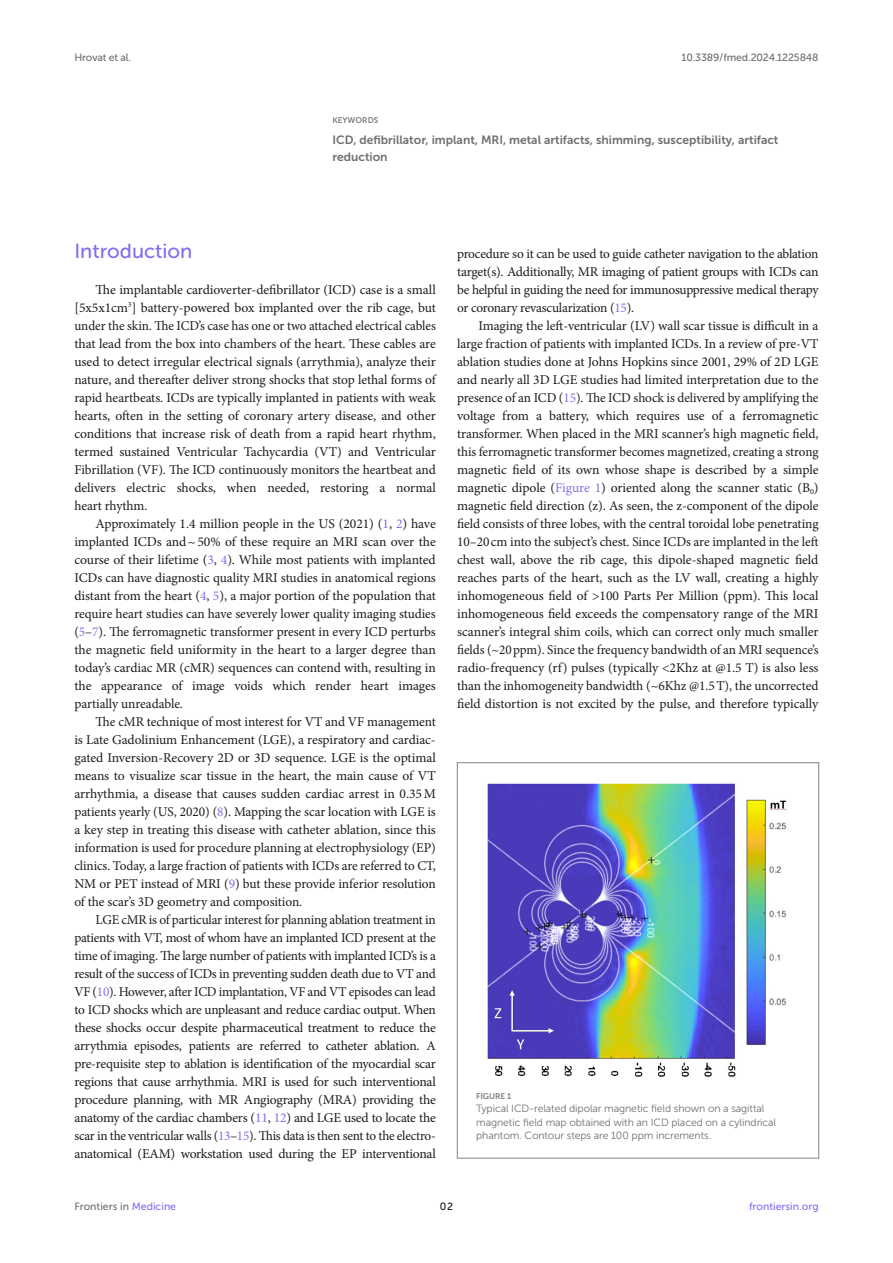
<style>
.page{position:relative;width:893px;height:1263px;background:#fff}
.page>*{position:absolute;margin:0;border:0;box-sizing:border-box;transform-origin:0 0}
.HEAD_1{font:20.25px "Museo Sans 500";color:#856df0}
.TEXT{font:13.5px/18px "Minion Pro";letter-spacing:-.015em;color:#1b1c1b;text-align:justify}
.TEXT_FLUSH{font:13.5px/18px "Minion Pro";letter-spacing:-.005em;color:#1b1c1b;text-align:justify}
.KEYWORD{font:12px/16.5px "Museo Sans 700";color:#706f70}
.FIG_LEG{font:10.5px/13.5px "Museo Sans 300";letter-spacing:-.01em;color:#706f70}
.t1{font:10.5px "Museo Sans 500";letter-spacing:-.015em;color:#706f70}
.t2{font:10.5px "Museo Sans 500";color:#856df0}
.t3{font:10.5px "Museo Sans 500";color:#1b1c1b}
.KEYWORD_HD{font:8.25px "Museo Sans 700";color:#7e7f7f}
.FIG_HD{font:8.25px "Museo Sans 700";letter-spacing:-.01em;color:#7e7f7f}
.s1{color:#856df0}
</style>
<div class="page">
<img style="left:487px;top:783px;width:300px;height:294px">
<div style="left:457px;top:762px;width:362px;height:396px;border:1px solid #808285"></div>
<p class="t1" style="left:74px;top:51px;width:58px">Hrovat et al.</p>
<p class="t1" style="left:681px;top:51px;width:139px">10.3389/fmed.2024.1225848</p>
<p class="KEYWORD_HD" style="left:332px;top:116px;width:47px">KEYWORDS</p>
<p class="KEYWORD" style="left:332px;top:132px;width:447px">ICD, defibrillator, implant, MRI, metal artifacts, shimming, susceptibility, artifact reduction</p>
<p class="HEAD_1" style="left:74px;top:240px;width:120px">Introduction</p>
<p class="TEXT_FLUSH" style="left:74px;top:281px;width:363px;text-indent:21px">The implantable cardioverter-defibrillator (ICD) case is a small [5x5x1cm<sup>3</sup>] battery-powered box implanted over the rib cage, but under the skin. The ICD’s case has one or two attached electrical cables that lead from the box into chambers of the heart. These cables are used to detect irregular electrical signals (arrythmia), analyze their nature, and thereafter deliver strong shocks that stop lethal forms of rapid heartbeats. ICDs are typically implanted in patients with weak hearts, often in the setting of coronary artery disease, and other conditions that increase risk of death from a rapid heart rhythm, termed sustained Ventricular Tachycardia (VT) and Ventricular Fibrillation (VF). The ICD continuously monitors the heartbeat and delivers electric shocks, when needed, restoring a normal heart rhythm.</p>
<p class="TEXT" style="left:74px;top:515px;width:363px;text-indent:21px">Approximately 1.4 million people in the US (2021) (<span class="s1">1</span>, <span class="s1">2</span>) have implanted ICDs and~50% of these require an MRI scan over the course of their lifetime (<span class="s1">3</span>, <span class="s1">4</span>). While most patients with implanted ICDs can have diagnostic quality MRI studies in anatomical regions distant from the heart (<span class="s1">4</span>, <span class="s1">5</span>), a major portion of the population that require heart studies can have severely lower quality imaging studies (<span class="s1">5</span>–<span class="s1">7</span>). The ferromagnetic transformer present in every ICD perturbs the magnetic field uniformity in the heart to a larger degree than today’s cardiac MR (cMR) sequences can contend with, resulting in the appearance of image voids which render heart images partially unreadable.</p>
<p class="TEXT" style="left:74px;top:713px;width:363px;text-indent:21px">The cMR technique of most interest for VT and VF management is Late Gadolinium Enhancement (LGE), a respiratory and cardiac&shy;gated Inversion-Recovery 2D or 3D sequence. LGE is the optimal means to visualize scar tissue in the heart, the main cause of VT arrhythmia, a disease that causes sudden cardiac arrest in 0.35M patients yearly (US, 2020) (<span class="s1">8</span>). Mapping the scar location with LGE is a key step in treating this disease with catheter ablation, since this information is used for procedure planning at electrophysiology (EP) clinics. Today, a large fraction of patients with ICDs are referred to CT, NM or PET instead of MRI (<span class="s1">9</span>) but these provide inferior resolution of the scar’s 3D geometry and composition.</p>
<p class="TEXT" style="left:74px;top:911px;width:363px;text-indent:21px">LGE cMR is of particular interest for planning ablation treatment in patients with VT, most of whom have an implanted ICD present at the time of imaging. The large number of patients with implanted ICD’s is a result of the success of ICDs in preventing sudden death due to VT and VF (<span class="s1">10</span>). However, after ICD implantation, VF and VT episodes can lead to ICD shocks which are unpleasant and reduce cardiac output. When these shocks occur despite pharmaceutical treatment to reduce the arrythmia episodes, patients are referred to catheter ablation. A pre-requisite step to ablation is identification of the myocardial scar regions that cause arrhythmia. MRI is used for such interventional procedure planning, with MR Angiography (MRA) providing the anatomy of the cardiac chambers (<span class="s1">11</span>, <span class="s1">12</span>) and LGE used to locate the scar in the ventricular walls (<span class="s1">13</span>–<span class="s1">15</span>). This data is then sent to the electro&shy;anatomical (EAM) workstation used during the EP interventional</p>
<p class="TEXT" style="left:457px;top:245px;width:363px">procedure so it can be used to guide catheter navigation to the ablation target(s). Additionally, MR imaging of patient groups with ICDs can be helpful in guiding the need for immunosuppressive medical therapy or coronary revascularization (<span class="s1">15</span>).</p>
<p class="TEXT" style="left:457px;top:317px;width:363px;text-indent:21px">Imaging the left-ventricular (LV) wall scar tissue is difficult in a large fraction of patients with implanted ICDs. In a review of pre-VT ablation studies done at Johns Hopkins since 2001, 29% of 2D LGE and nearly all 3D LGE studies had limited interpretation due to the presence of an ICD (<span class="s1">15</span>). The ICD shock is delivered by amplifying the voltage from a battery, which requires use of a ferromagnetic transformer. When placed in the MRI scanner’s high magnetic field, this ferromagnetic transformer becomes magnetized, creating a strong magnetic field of its own whose shape is described by a simple magnetic dipole (<span class="s1">Figure 1</span>) oriented along the scanner static (B<sub>0</sub>) magnetic field direction (z). As seen, the z-component of the dipole field consists of three lobes, with the central toroidal lobe penetrating 10–20cm into the subject’s chest. Since ICDs are implanted in the left chest wall, above the rib cage, this dipole-shaped magnetic field reaches parts of the heart, such as the LV wall, creating a highly inhomogeneous field of &gt;100 Parts Per Million (ppm). This local inhomogeneous field exceeds the compensatory range of the MRI scanner’s integral shim coils, which can correct only much smaller fields (~20ppm). Since the frequency bandwidth of an MRI sequence’s radio-frequency (rf) pulses (typically &lt;2Khz at @1.5 T) is also less than the inhomogeneity bandwidth (~6Khz @1.5T), the uncorrected field distortion is not excited by the pulse, and therefore typically</p>
<p class="FIG_HD" style="left:476px;top:1091px;width:37px">FIGURE 1</p>
<p class="FIG_LEG" style="left:476px;top:1102px;width:301px">Typical ICD-related dipolar magnetic field shown on a sagittal magnetic field map obtained with an ICD placed on a cylindrical phantom. Contour steps are 100 ppm increments.</p>
<p class="t1" style="left:74px;top:1200px;width:103px">Frontiers in <span class="s1">Medicine</span></p>
<p class="t3" style="left:440px;top:1200px;width:15px">02</p>
<p class="t2" style="left:749px;top:1200px;width:71px">frontiersin.org</p>
</div>
